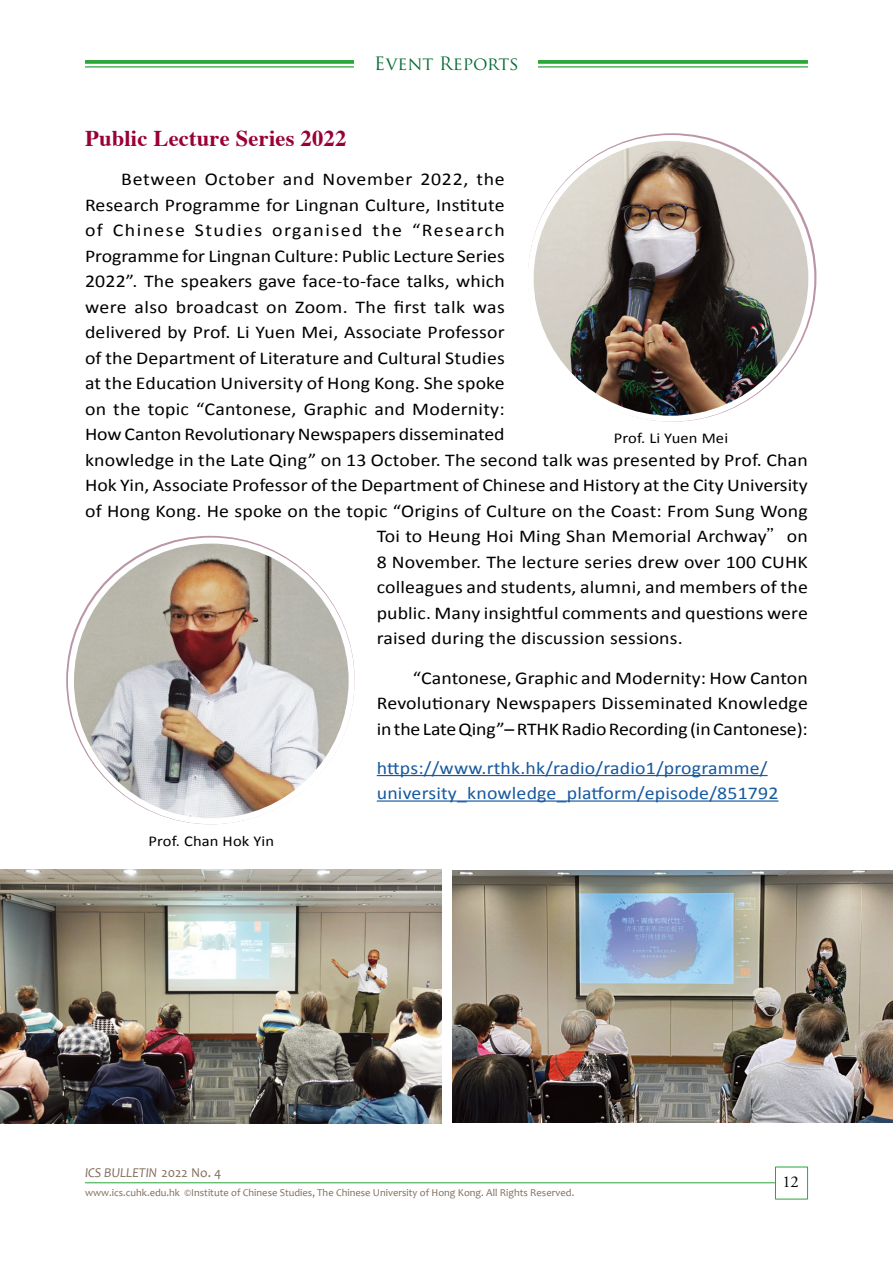
<style>
.page{position:relative;width:893px;height:1263px;background:#fff}
.page>*{position:absolute;margin:0;border:0;box-sizing:border-box;transform-origin:0 0}
.c_BODY_chi{font:700 22.5px "Times";letter-spacing:.01em;color:#9a0037}
.c_BODY_chi-2{font:18px/25.5px "Calibri";letter-spacing:.01em;color:#000;text-align:justify;scale:1.1 1}
.c_BODY_chi-3{font:18px/25.5px "Calibri";letter-spacing:.01em;color:#16599f;scale:1.1 1}
.c_BODY_chi-4{font:18px "Calibri";letter-spacing:.075em;color:#000;scale:1.1 1}
.c_BODY_chi-5{font:18px "Calibri";letter-spacing:.035em;color:#000;scale:1.1 1}
.t1{font:18px "Trajan Pro";color:#076c38}
.t2{font:16.5px "Adobe Garamond Pro";color:#000}
.c_BODY_chi-6{font:15px "Calibri";letter-spacing:.01em;color:#000;scale:1.1 1}
.t3{font:italic 13.5px "Candara";color:#816d5a}
.t4{font:10.5px "Candara";color:#816d5a}
.s1{font-family:"DF Yuan Lt HK BF"}
.s2{font-style:normal}
</style>
<div class="page">
<hr style="left:377px;top:775px;width:391px;height:1px;background:#16599f">
<hr style="left:377px;top:800px;width:401px;height:2px;background:#16599f">
<svg style="left:528px;top:133px;width:288px;height:289px"></svg>
<img style="left:531px;top:138px;width:280px;height:281px;border-radius:140px">
<div style="left:528px;top:135px;width:286px;height:287px;border:6px solid #fff;border-radius:50%"></div>
<svg style="left:66px;top:536px;width:289px;height:288px"></svg>
<img style="left:71px;top:541px;width:281px;height:280px;border-radius:140px">
<div style="left:68px;top:538px;width:287px;height:286px;border:6px solid #fff;border-radius:50%"></div>
<img style="left:452px;top:870px;width:441px;height:252px">
<img style="left:0;top:869px;width:441px;height:254px">
<div style="left:775px;top:1166px;width:33px;height:33px;background:#fff;border:1px solid #2ba739"></div>
<hr style="left:85px;top:1182px;width:690px;height:1px;background:#2ba739">
<svg style="left:85px;top:60px;width:723px;height:4px;background:#37ac45"></svg>
<hr style="left:85px;top:66px;width:723px;height:2px;background:#2ba739">
<div style="left:355px;top:54px;width:183px;height:30px;background:#fff"></div>
<p class="t1" style="left:374px;top:52px;width:146px">Event Reports</p>
<p class="c_BODY_chi" style="left:85px;top:117px;width:263px">Public Lecture Series 2022</p>
<p class="c_BODY_chi-5" style="left:121px;top:168px;width:350px">Between October and November 2022, the</p>
<p class="c_BODY_chi-2" style="left:85px;top:192px;width:383px">Research Programme for Lingnan Culture, Institute</p>
<p class="c_BODY_chi-4" style="left:85px;top:219px;width:383px">of Chinese Studies organised the “Research</p>
<p class="c_BODY_chi-2" style="left:85px;top:243px;width:383px">Programme for Lingnan Culture: Public Lecture Series</p>
<p class="c_BODY_chi-2" style="left:85px;top:269px;width:383px">2022”. The speakers gave face-to-face talks, which</p>
<p class="c_BODY_chi-2" style="left:85px;top:294px;width:383px">were also broadcast on Zoom. The first talk was</p>
<p class="c_BODY_chi-2" style="left:85px;top:320px;width:383px">delivered by Prof. Li Yuen Mei, Associate Professor</p>
<p class="c_BODY_chi-2" style="left:85px;top:345px;width:383px">of the Department of Literature and Cultural Studies</p>
<p class="c_BODY_chi-2" style="left:85px;top:371px;width:383px">at the Education University of Hong Kong. She spoke</p>
<p class="c_BODY_chi-2" style="left:85px;top:396px;width:383px">on the topic “Cantonese, Graphic and Modernity:</p>
<p class="c_BODY_chi-2" style="left:85px;top:422px;width:383px">How Canton Revolutionary Newspapers disseminated</p>
<p class="c_BODY_chi-2" style="left:85px;top:447px;width:658px">knowledge in the Late Qing” on 13 October. The second talk was presented by Prof. Chan</p>
<p class="c_BODY_chi-2" style="left:85px;top:473px;width:659px">Hok Yin, Associate Professor of the Department of Chinese and History at the City University</p>
<p class="c_BODY_chi-2" style="left:85px;top:498px;width:658px">of Hong Kong. He spoke on the topic “Origins of Culture on the Coast: From Sung Wong</p>
<p class="c_BODY_chi-2" style="left:377px;top:524px;width:393px">Toi to Heung Hoi Ming Shan Memorial Archway<span class="s1">”</span>on</p>
<p class="c_BODY_chi-2" style="left:377px;top:549px;width:393px">8 November. The lecture series drew over 100 CUHK</p>
<p class="c_BODY_chi-2" style="left:377px;top:575px;width:393px">colleagues and students, alumni, and members of the</p>
<p class="c_BODY_chi-2" style="left:377px;top:600px;width:393px">public. Many insightful comments and questions were</p>
<p class="c_BODY_chi-2" style="left:377px;top:626px;width:280px">raised during the discussion sessions.</p>
<p class="c_BODY_chi-2" style="left:377px;top:665px;width:393px;text-indent:36px">“Cantonese, Graphic and Modernity: How Canton Revolutionary Newspapers Disseminated Knowledge in the Late Qing”– RTHK Radio Recording (in Cantonese):</p>
<p class="c_BODY_chi-3" style="left:377px;top:755px;width:367px">https://www.rthk.hk/radio/radio1/programme/ university_knowledge_platform/episode/851792</p>
<p class="c_BODY_chi-6" style="left:614px;top:429px;width:105px">Prof. Li Yuen Mei</p>
<p class="c_BODY_chi-6" style="left:149px;top:831px;width:116px">Prof. Chan Hok Yin</p>
<p class="t3" style="left:85px;top:1164px;width:138px">ICS BULLETIN <span class="s2">2022 No. 4</span></p>
<p class="t4" style="left:85px;top:1186px;width:491px">www.ics.cuhk.edu.hk ©Institute of Chinese Studies, The Chinese University of Hong Kong. All Rights Reserved.</p>
<p class="t2" style="left:783px;top:1172px;width:18px">12</p>
</div>
